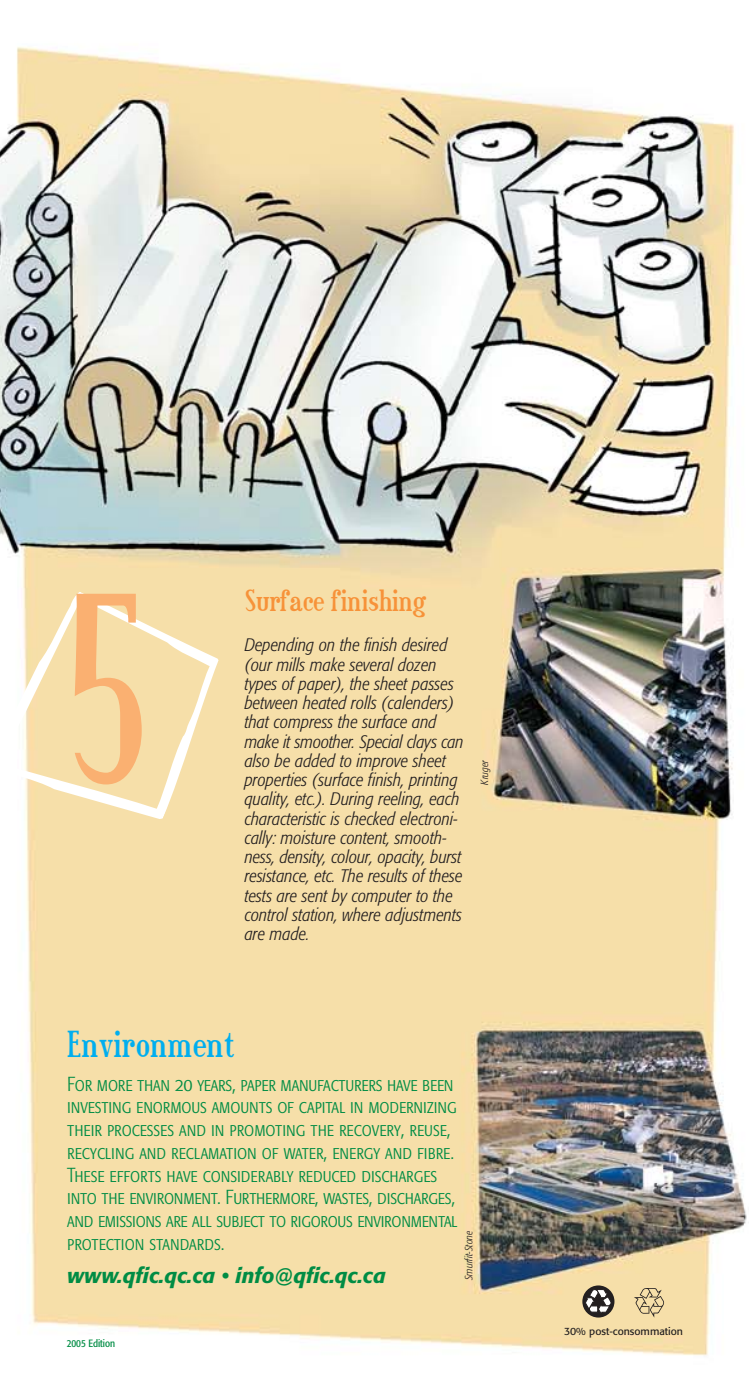
<style>
.page{position:relative;width:749px;height:1386px;background:#fff}
.page>*{position:absolute;margin:0;border:0;box-sizing:border-box;transform-origin:0 0}
.t1{font:280px "Sexsmith";color:#fab071}
.t2{font:38.5px "Sexsmith";color:#00aeef;scale:1.25 1}
.t3{font:31.5px "Sexsmith";letter-spacing:-.015em;color:#f79239;scale:1.25 1}
.t4{font:italic 500 21px "Formata";color:#008c44}
.t5{font:20.12px/22.8px "Formata Light Cn SC";letter-spacing:-.005em;color:#008c44}
.t6{font:italic 300 condensed 17.85px/19.2px "Formata";color:#231f20}
.t7{font:10.5px "Formata";color:#231f20}
.t8{font:italic 300 condensed 10.5px "Formata";color:#231f20}
.t9{font:condensed 10.5px "Formata";color:#008c44}
</style>
<div class="page">
<img style="left:0;top:47px;width:747px;height:1309px">
<svg style="left:0;top:592px;width:218px;height:227px;fill:#f6dfa9"></svg>
<svg style="left:582px;top:1285px;width:32px;height:33px"></svg>
<svg style="left:583px;top:1289px;width:28px;height:27px"></svg>
<svg style="left:633px;top:1288px;width:31px;height:30px"></svg>
<h1 class="t1" style="left:68px;top:586px;width:82px">5</h1>
<h3 class="t3" style="left:245px;top:588px;width:146px">Surface finishing</h3>
<p class="t6" style="left:244px;top:637px;width:221px">Depending on the finish desired (our mills make several dozen types of paper), the sheet passes between heated rolls (calenders) that compress the surface and make it smoother. Special clays can also be added to improve sheet properties (surface finish, printing quality, etc.). During reeling, each characteristic is checked electroni&shy;cally: moisture content, smooth&shy;ness, density, colour, opacity, burst resistance, etc. The results of these tests are sent by computer to the control station, where adjustments are made.</p>
<p class="t8" style="left:480px;top:785px;width:27px;rotate:-90deg">Kruger</p>
<h2 class="t2" style="left:67px;top:1030px;width:136px">Environment</h2>
<p class="t5" style="left:67px;top:1074px;width:392px">For more than 20 years, paper manufacturers have been investing enormous amounts of capital in modernizing their processes and in promoting the recovery, reuse, recycling and reclamation of water, energy and fibre.<br>These efforts have considerably reduced discharges into the environment. Furthermore, wastes, discharges, and emissions are all subject to rigorous environmental protection standards.</p>
<p class="t4" style="left:67px;top:1267px;width:320px">www.qfic.qc.ca • info@qfic.qc.ca</p>
<p class="t8" style="left:464px;top:1280px;width:51px;rotate:-90deg">Smurfit-Stone</p>
<p class="t9" style="left:67px;top:1339px;width:50px">2005 Edition</p>
<p class="t7" style="left:564px;top:1327px;width:120px">30% post-consommation</p>
</div>
